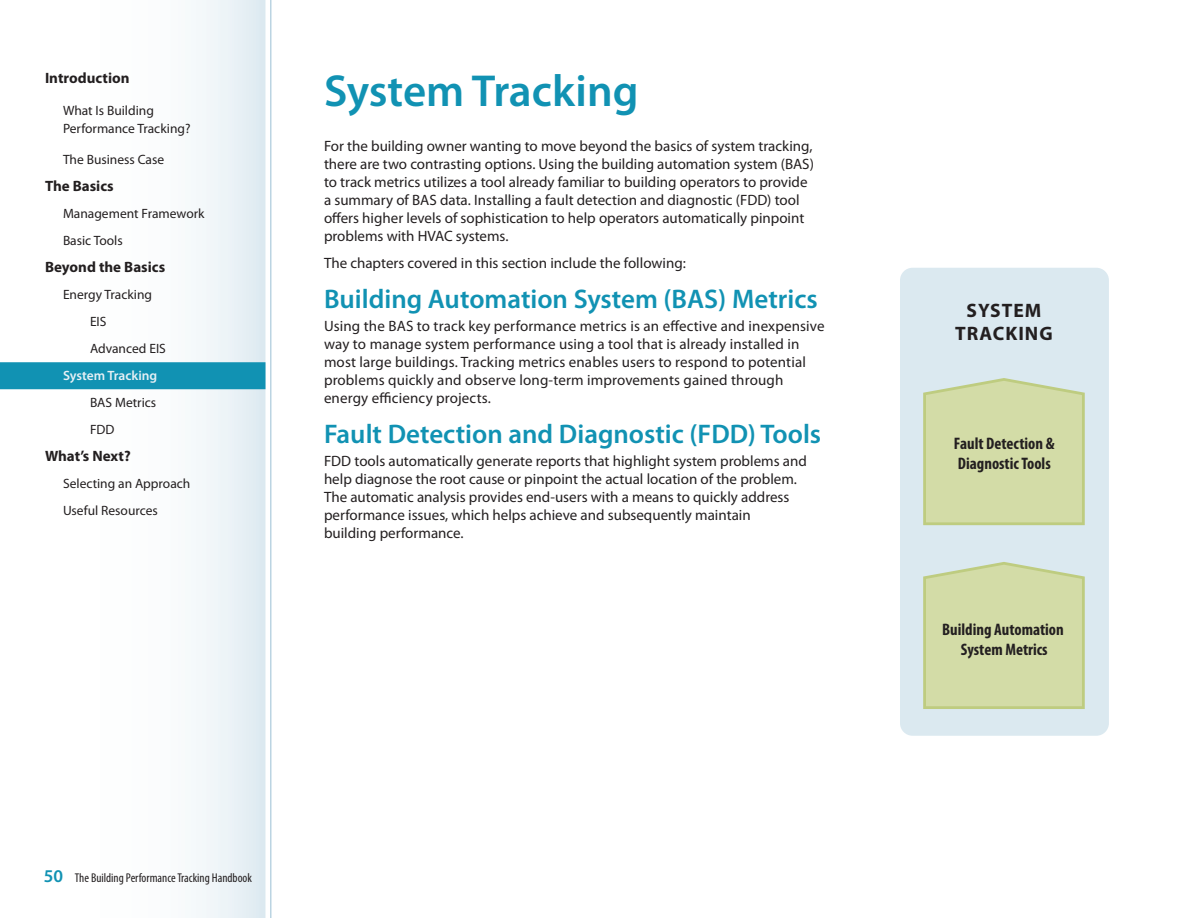
<style>
.page{position:relative;width:1188px;height:918px;background:#fff}
.page>*{position:absolute;margin:0;border:0;box-sizing:border-box;transform-origin:0 0}
.t1{font:600 45px "Myriad Pro";color:#1192b3}
.h3_no-toc{font:600 27px "Myriad Pro";color:#1192b3}
.t2{font:700 19.5px/23.4px "Myriad Pro";letter-spacing:.05em;color:#231f20;text-align:center}
.t3{font:700 condensed 16.65px/20.1px "Myriad Pro";color:#231f20}
.t4{font:15px/18px "Myriad Pro";color:#231f20}
.nav_ol_li{font:700 15px "Myriad Pro";color:#231f20}
.nav_ol_ol_li{font:13.5px "Myriad Pro";color:#231f20}
.nav_ol_ol_li_line2{font:13.5px/18px "Myriad Pro";color:#231f20}
.nav_ol_ol_ol_li{font:13.5px "Myriad Pro";color:#231f20}
.nav_ol_ol_li_current{font:600 13.5px "Myriad Pro";color:#e7f0f5}
.t5{font:condensed 12.75px "Myriad Pro";color:#231f20}
.s1{font-weight:600;font-stretch:normal;font-size:18px;color:#1192b3}
</style>
<div class="page">
<div style="left:0;top:0;width:266px;height:918px;background:linear-gradient(to right,#fff,#eaf2f6)"></div>
<hr style="left:270px;top:0;width:2px;height:918px;background:#bbd4e2">
<div style="left:0;top:362px;width:266px;height:27px;background:#1192b3"></div>
<div style="left:900px;top:268px;width:209px;height:468px;background:#dbe9f0;border-radius:13px"></div>
<svg style="left:923px;top:378px;width:162px;height:148px;background:#d2dba8"></svg>
<svg style="left:923px;top:562px;width:162px;height:147px;background:#d1dba8"></svg>
<p class="nav_ol_li" style="left:45px;top:68px;width:86px">Introduction</p>
<p class="nav_ol_ol_li_line2" style="left:63px;top:101px;width:129px">What Is Building<br>Performance Tracking?</p>
<p class="nav_ol_ol_li" style="left:63px;top:151px;width:103px">The Business Case</p>
<p class="nav_ol_li" style="left:45px;top:176px;width:70px">The Basics</p>
<p class="nav_ol_ol_li" style="left:63px;top:205px;width:143px">Management Framework</p>
<p class="nav_ol_ol_li" style="left:63px;top:232px;width:61px">Basic Tools</p>
<p class="nav_ol_li" style="left:45px;top:257px;width:122px">Beyond the Basics</p>
<p class="nav_ol_ol_li" style="left:63px;top:286px;width:91px">Energy Tracking</p>
<p class="nav_ol_ol_ol_li" style="left:90px;top:313px;width:18px">EIS</p>
<p class="nav_ol_ol_ol_li" style="left:90px;top:340px;width:77px">Advanced EIS</p>
<p class="nav_ol_ol_li_current" style="left:63px;top:367px;width:96px">System Tracking</p>
<p class="nav_ol_ol_ol_li" style="left:90px;top:394px;width:68px">BAS Metrics</p>
<p class="nav_ol_ol_ol_li" style="left:90px;top:421px;width:26px">FDD</p>
<p class="nav_ol_li" style="left:45px;top:446px;width:87px">What’s Next?</p>
<p class="nav_ol_ol_li" style="left:63px;top:475px;width:129px">Selecting an Approach</p>
<p class="nav_ol_ol_li" style="left:63px;top:502px;width:96px">Useful Resources</p>
<p class="t1" style="left:324px;top:62px;width:316px">System Tracking</p>
<p class="t4" style="left:324px;top:136px;width:491px">For the building owner wanting to move beyond the basics of system tracking, there are two contrasting options. Using the building automation system (BAS) to track metrics utilizes a tool already familiar to building operators to provide a summary of BAS data. Installing a fault detection and diagnostic (FDD) tool offers higher levels of sophistication to help operators automatically pinpoint problems with HVAC systems.</p>
<p class="t4" style="left:324px;top:253px;width:363px">The chapters covered in this section include the following:</p>
<p class="h3_no-toc" style="left:324px;top:282px;width:495px">Building Automation System (BAS) Metrics</p>
<p class="t4" style="left:324px;top:316px;width:502px">Using the BAS to track key performance metrics is an effective and inexpensive way to manage system performance using a tool that is already installed in most large buildings. Tracking metrics enables users to respond to potential problems quickly and observe long-term improvements gained through energy efficiency projects.</p>
<p class="h3_no-toc" style="left:324px;top:417px;width:499px">Fault Detection and Diagnostic (FDD) Tools</p>
<p class="t4" style="left:324px;top:451px;width:484px">FDD tools automatically generate reports that highlight system problems and help diagnose the root cause or pinpoint the actual location of the problem.<br>The automatic analysis provides end-users with a means to quickly address performance issues, which helps achieve and subsequently maintain building performance.</p>
<p class="t5" style="left:44px;top:870px;width:210px"><span class="s1">50</span> The Building Performance Tracking Handbook</p>
<p class="t2" style="left:955px;top:298px;width:99px">SYSTEM<br>TRACKING</p>
<p class="t3" style="left:954px;top:433px;width:102px">Fault Detection &amp;<br>Diagnostic Tools</p>
<p class="t3" style="left:942px;top:619px;width:123px;text-align:center">Building Automation<br>System Metrics</p>
</div>
